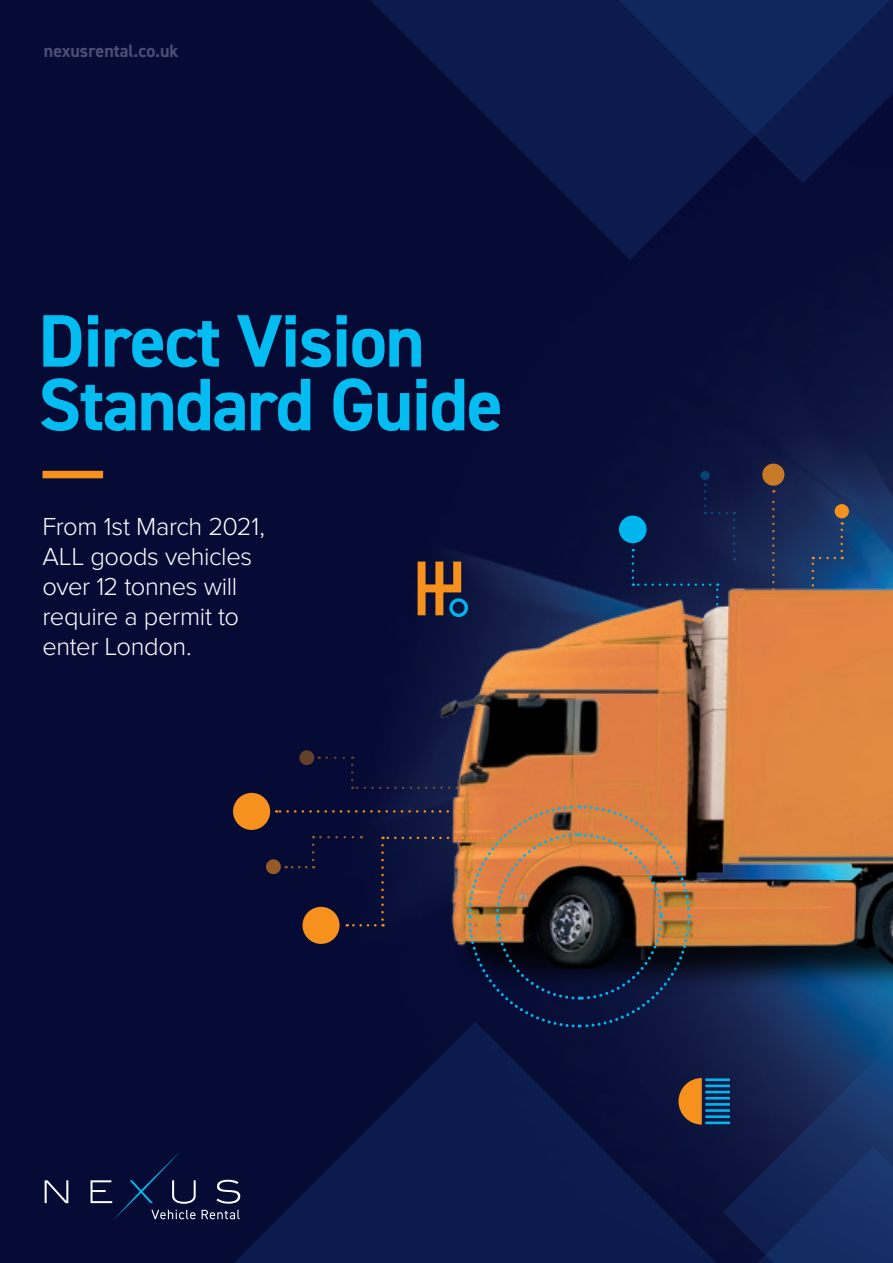
<style>
.page{position:relative;width:893px;height:1263px;background:#050b35}
.page>*{position:absolute;margin:0;border:0;box-sizing:border-box;transform-origin:0 0}
.t1{font:700 74.55px/63.8px "DIN2014";letter-spacing:-.02em;color:#03bcf1}
.t2{font:300 25.5px/30px "Proxima Nova";letter-spacing:-.015em;color:#fff}
.t3{font:700 18px "DIN2014";color:#4d4e75}
</style>
<div class="page">
<div style="left:43px;top:471px;width:60px;height:7px;background:#f6911e"></div>
<svg style="left:169px;top:1022px;width:554px;height:241px;background:#081341"></svg>
<svg style="left:355px;top:0;width:538px;height:260px;background:#091544"></svg>
<svg style="left:723px;top:1040px;width:170px;height:223px;background:#15295a"></svg>
<div style="left:762px;top:464px;width:22px;height:22px;background:#c87926;border-radius:50%"></div>
<div style="left:835px;top:504px;width:14px;height:14px;background:#f6911e;border-radius:50%"></div>
<div style="left:619px;top:516px;width:28px;height:27px;background:#00b6ef;border-radius:50%"></div>
<svg style="left:700px;top:471px;width:10px;height:9px"></svg>
<svg style="left:632px;top:483px;width:211px;height:37px;background:#152047"></svg>
<img style="left:400px;top:520px;width:493px;height:520px">
<div style="left:233px;top:793px;width:37px;height:37px;background:#f6911e;border-radius:50%"></div>
<svg style="left:299px;top:750px;width:15px;height:15px"></svg>
<svg style="left:352px;top:786px;width:128px;height:3px"></svg>
<svg style="left:351px;top:756px;width:2px;height:24px"></svg>
<svg style="left:319px;top:756px;width:25px;height:3px"></svg>
<div style="left:266px;top:859px;width:15px;height:15px;background:#955b27;border-radius:50%"></div>
<svg style="left:276px;top:804px;width:416px;height:225px;background:#433138"></svg>
<svg style="left:678px;top:1078px;width:24px;height:46px"></svg>
<hr style="left:705px;top:1084px;width:25px;height:3px;background:#00b6ef">
<hr style="left:705px;top:1078px;width:25px;height:3px;background:#00b6ef">
<hr style="left:705px;top:1091px;width:25px;height:2px;background:#00b6ef">
<hr style="left:705px;top:1097px;width:25px;height:2px;background:#00b6ef">
<hr style="left:705px;top:1115px;width:25px;height:3px;background:#00b6ef">
<hr style="left:705px;top:1121px;width:25px;height:3px;background:#00b6ef">
<hr style="left:705px;top:1109px;width:25px;height:3px;background:#00b6ef">
<hr style="left:705px;top:1103px;width:25px;height:3px;background:#00b6ef">
<svg style="left:418px;top:561px;width:43px;height:54px;background:#8b572a"></svg>
<div style="left:449px;top:598px;width:19px;height:19px;border:3px solid #00b6ef;border-radius:50%"></div>
<svg style="left:45px;top:1180px;width:23px;height:23px"></svg>
<svg style="left:91px;top:1150px;width:149px;height:70px;background:#141c44"></svg>
<p class="t3" style="left:44px;top:38px;width:136px">nexusrental.co.uk</p>
<p class="t1" style="left:38px;top:308px;width:466px">Direct Vision<br>Standard Guide</p>
<p class="t2" style="left:43px;top:512px;width:224px">From 1st March 2021,<br>ALL goods vehicles over 12 tonnes will require a permit to enter London.</p>
</div>
